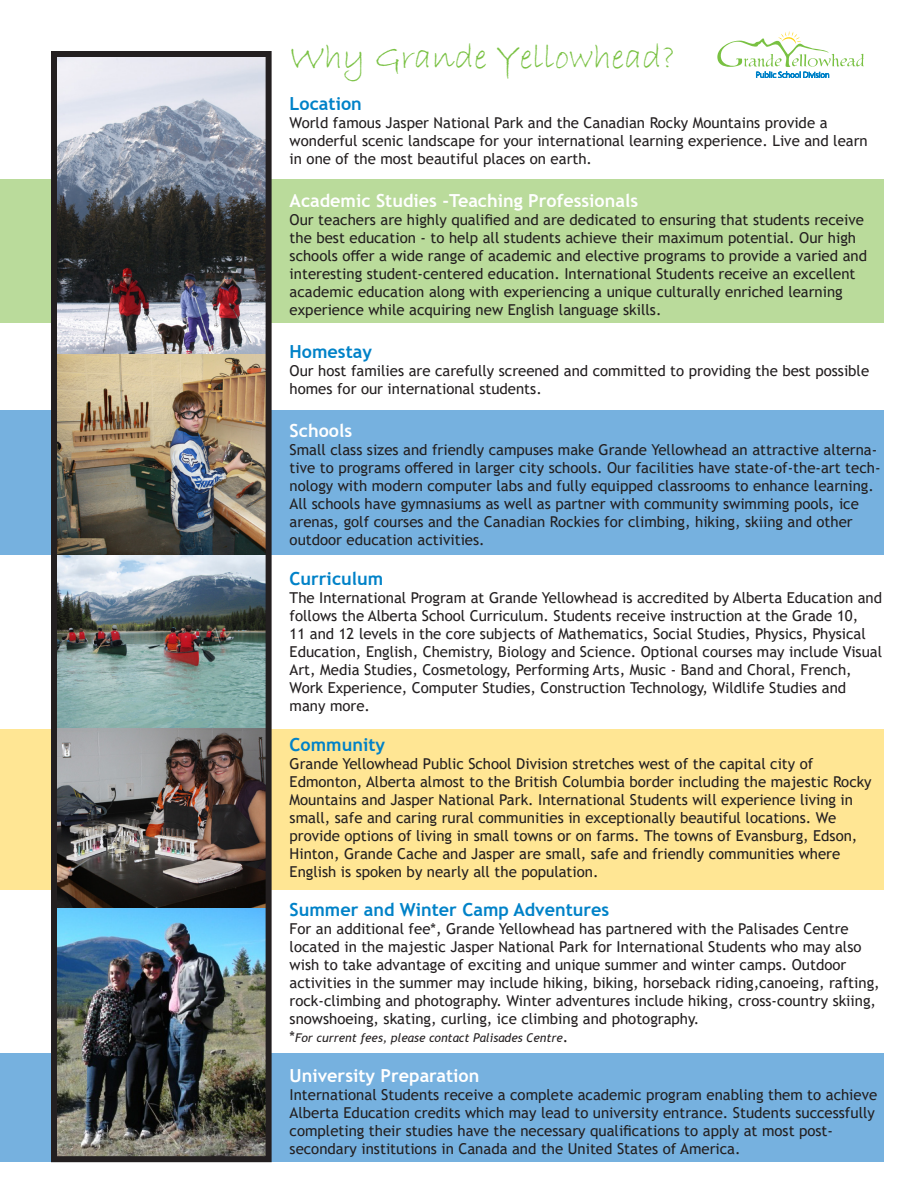
<style>
.page{position:relative;width:918px;height:1188px;background:#fff}
.page>*{position:absolute;margin:0;border:0;box-sizing:border-box;transform-origin:0 0}
.t1{font:36px "Bradley Hand ITC";color:#79c142}
.t2{font:700 18px "Trebuchet MS";color:#fff}
.t3{font:700 18px "Trebuchet MS";color:#0082c8}
.t4{font:15px/18px "Trebuchet MS";color:#231f20}
.t5{font:italic 12px "Trebuchet MS";color:#231f20}
.s1{font-style:normal;font-size:15px}
</style>
<div class="page">
<div style="left:0;top:1054px;width:883px;height:108px;background:#76b1df"></div>
<div style="left:0;top:729px;width:883px;height:161px;background:#ffe694"></div>
<div style="left:0;top:410px;width:883px;height:144px;background:#76b1df"></div>
<div style="left:0;top:179px;width:883px;height:144px;background:#badb9b"></div>
<img style="left:58px;top:58px;width:207px;height:1097px">
<div style="left:51px;top:51px;width:221px;height:1111px;border:6px solid #231f20"></div>
<svg style="left:717px;top:31px;width:147px;height:47px"></svg>
<p class="t1" style="left:290px;top:34px;width:387px">Why Grande Yellowhead?</p>
<p class="t3" style="left:290px;top:92px;width:74px">Location</p>
<p class="t4" style="left:290px;top:113px;width:539px">World famous Jasper National Park and the Canadian Rocky Mountains provide a</p>
<p class="t4" style="left:290px;top:131px;width:580px">wonderful scenic landscape for your international learning experience. Live and learn in one of the most beautiful places on earth.</p>
<p class="t2" style="left:290px;top:189px;width:350px">Academic Studies -Teaching Professionals</p>
<p class="t4" style="left:290px;top:211px;width:579px">Our teachers are highly qualified and are dedicated to ensuring that students receive the best education - to help all students achieve their maximum potential. Our high schools offer a wide range of academic and elective programs to provide a varied and interesting student-centered education. International Students receive an excellent</p>
<p class="t4" style="left:290px;top:283px;width:555px">academic education along with experiencing a unique culturally enriched learning</p>
<p class="t4" style="left:290px;top:301px;width:373px">experience while acquiring new English language skills.</p>
<p class="t3" style="left:290px;top:340px;width:84px">Homestay</p>
<p class="t4" style="left:290px;top:362px;width:581px">Our host families are carefully screened and committed to providing the best possible homes for our international students.</p>
<p class="t2" style="left:290px;top:420px;width:64px">Schools</p>
<p class="t4" style="left:290px;top:441px;width:593px">Small class sizes and friendly campuses make Grande Yellowhead an attractive alterna&shy;tive to programs offered in larger city schools. Our facilities have state-of-the-art tech&shy;nology with modern computer labs and fully equipped classrooms to enhance learning.<br>All schools have gymnasiums as well as partner with community swimming pools, ice arenas, golf courses and the Canadian Rockies for climbing, hiking, skiing and other outdoor education activities.</p>
<p class="t3" style="left:290px;top:567px;width:95px">Curriculum</p>
<p class="t4" style="left:290px;top:589px;width:594px">The International Program at Grande Yellowhead is accredited by Alberta Education and follows the Alberta School Curriculum. Students receive instruction at the Grade 10,<br>11 and 12 levels in the core subjects of Mathematics, Social Studies, Physics, Physical Education, English, Chemistry, Biology and Science. Optional courses may include Visual Art, Media Studies, Cosmetology, Performing Arts, Music - Band and Choral, French, Work Experience, Computer Studies, Construction Technology, Wildlife Studies and many more.</p>
<p class="t3" style="left:290px;top:733px;width:97px">Community</p>
<p class="t4" style="left:290px;top:754px;width:525px">Grande Yellowhead Public School Division stretches west of the capital city of</p>
<p class="t4" style="left:290px;top:772px;width:584px">Edmonton, Alberta almost to the British Columbia border including the majestic Rocky<br>Mountains and Jasper National Park. International Students will experience living in small, safe and caring rural communities in exceptionally beautiful locations. We</p>
<p class="t4" style="left:290px;top:826px;width:569px">provide options of living in small towns or on farms. The towns of Evansburg, Edson,<br>Hinton, Grande Cache and Jasper are small, safe and friendly communities where</p>
<p class="t4" style="left:290px;top:862px;width:310px">English is spoken by nearly all the population.</p>
<p class="t3" style="left:290px;top:898px;width:321px">Summer and Winter Camp Adventures</p>
<p class="t4" style="left:290px;top:920px;width:592px">For an additional fee*, Grande Yellowhead has partnered with the Palisades Centre located in the majestic Jasper National Park for International Students who may also wish to take advantage of exciting and unique summer and winter camps. Outdoor activities in the summer may include hiking, biking, horseback riding,canoeing, rafting, rock-climbing and photography. Winter adventures include hiking, cross-country skiing, snowshoeing, skating, curling, ice climbing and photography.</p>
<p class="t5" style="left:290px;top:1031px;width:280px"><span class="s1">*</span>For current fees, please contact Palisades Centre<span class="s1">.</span></p>
<p class="t2" style="left:290px;top:1064px;width:191px">University Preparation</p>
<p class="t4" style="left:290px;top:1085px;width:589px">International Students receive a complete academic program enabling them to achieve<br>Alberta Education credits which may lead to university entrance. Students successfully completing their studies have the necessary qualifications to apply at most post-</p>
<p class="t4" style="left:290px;top:1139px;width:452px">secondary institutions in Canada and the United States of America.</p>
</div>
